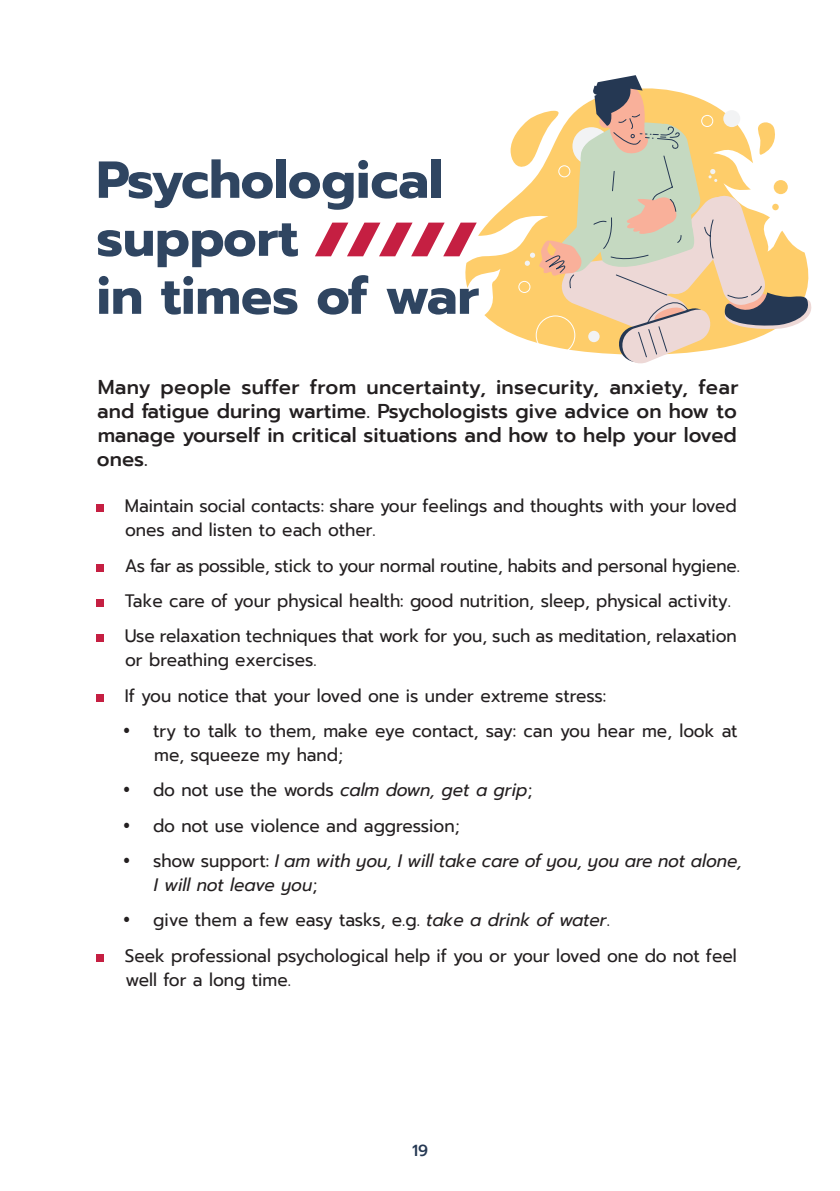
<style>
.page{position:relative;width:840px;height:1191px;background:#fff}
.page>*{position:absolute;margin:0;border:0;box-sizing:border-box;transform-origin:0 0}
.t1{font:700 52px/58px "Prompt";color:#2f4561}
.t2{font:500 20px/24px "Prompt";color:#231f20;text-align:justify}
.t3{font:18px/35.4px "Prompt";color:#231f20;scale:.95 1}
.t4{font:italic 18px/24px "Prompt";color:#231f20;scale:.95 1}
.t5{font:500 16px "Prompt";color:#253853}
.s1{font-style:italic}
.s2{font-style:normal}
</style>
<div class="page">
<div style="left:96px;top:504px;width:8px;height:8px;background:#c51f42"></div>
<div style="left:96px;top:563px;width:8px;height:8px;background:#c51f42"></div>
<div style="left:96px;top:599px;width:8px;height:8px;background:#c51f42"></div>
<div style="left:96px;top:634px;width:8px;height:8px;background:#c51f42"></div>
<div style="left:96px;top:693px;width:8px;height:8px;background:#c51f42"></div>
<div style="left:96px;top:953px;width:8px;height:8px;background:#c51f42"></div>
<svg style="left:464px;top:202px;width:46px;height:131px"></svg>
<svg style="left:510px;top:75px;width:302px;height:289px"></svg>
<svg style="left:518px;top:115px;width:195px;height:240px;background:#e5d0a6"></svg>
<svg style="left:771px;top:204px;width:7px;height:6px"></svg>
<div style="left:773px;top:180px;width:14px;height:14px;background:#fecd6a;border-radius:50%"></div>
<svg style="left:315px;top:223px;width:161px;height:33px"></svg>
<h1 class="t1" style="left:96px;top:150px;width:384px">Psychological support<br>in times of war</h1>
<p class="t2" style="left:97px;top:375px;width:642px">Many people suffer from uncertainty, insecurity, anxiety, fear and fatigue during wartime. Psychologists give advice on how to manage yourself in critical situations and how to help your loved ones.</p>
<p class="t3" style="left:125px;top:494px;width:645px;line-height:24px">Maintain social contacts: share your feelings and thoughts with your loved ones and listen to each other.</p>
<p class="t3" style="left:125px;top:547px;width:648px">As far as possible, stick to your normal routine, habits and personal hygiene.<br>Take care of your physical health: good nutrition, sleep, physical activity.<br>Use relaxation techniques that work for you, such as meditation, relaxation</p>
<p class="t3" style="left:125px;top:642px;width:508px">or breathing exercises.<br>If you notice that your loved one is under extreme stress:</p>
<p class="t3" style="left:154px;top:718px;width:615px;line-height:24px;text-indent:-31px">• try to talk to them, make eye contact, say: can you hear me, look at me, squeeze my hand;</p>
<p class="t3" style="left:123px;top:772px;width:432px">• do not use the words <span class="s1">calm down, get a grip</span>;</p>
<p class="t3" style="left:123px;top:807px;width:355px">• do not use violence and aggression;</p>
<p class="t4" style="left:154px;top:848px;width:620px;text-indent:-31px">• <span class="s2">show support:</span> I am with you, I will take care of you, you are not alone,<br>I will not leave you<span class="s2">;</span></p>
<p class="t3" style="left:123px;top:902px;width:647px">• give them a few easy tasks, e.g. <span class="s1">take a drink of water</span>.<br>Seek professional psychological help if you or your loved one do not feel</p>
<p class="t3" style="left:125px;top:961px;width:176px">well for a long time.</p>
<p class="t5" style="left:412px;top:1139px;width:17px">19</p>
</div>
